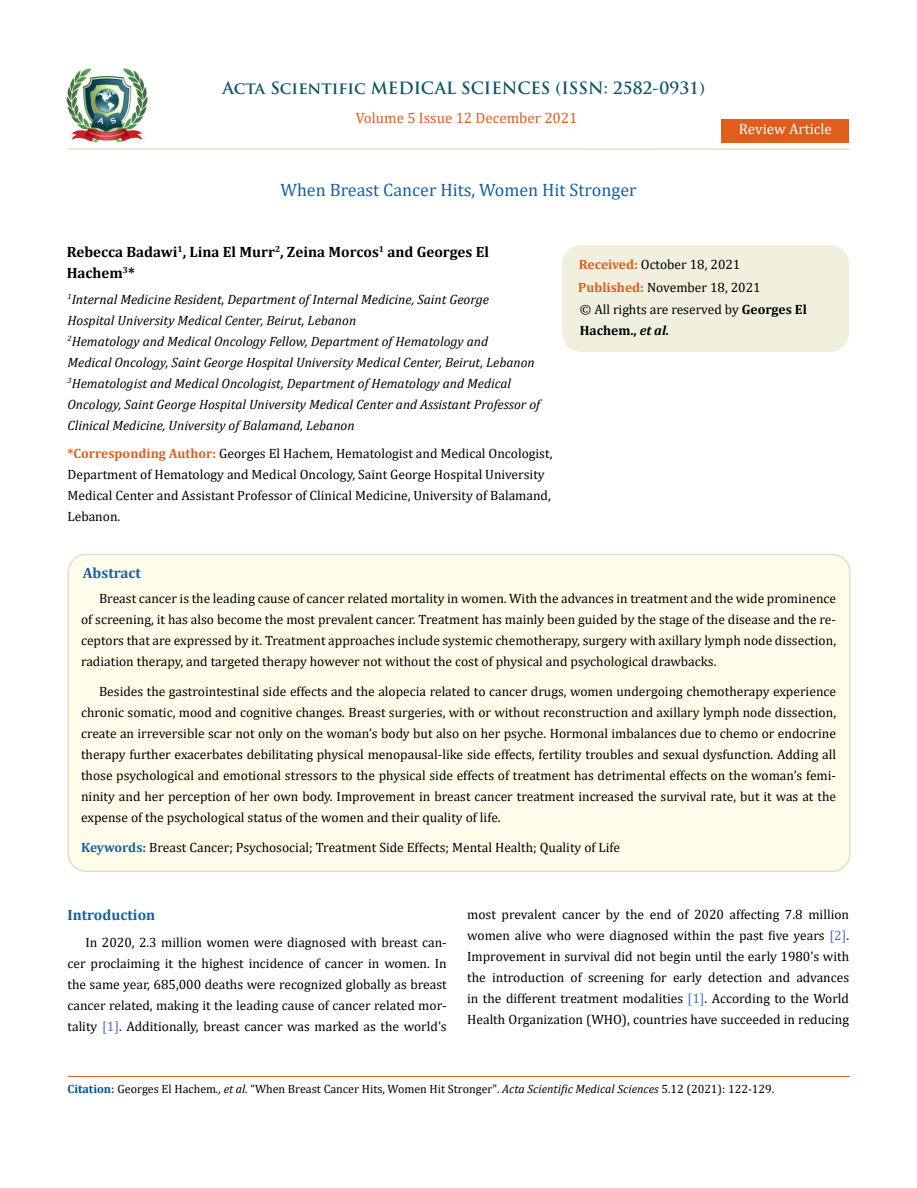
<style>
.page{position:relative;width:917px;height:1188px;background:#fff}
.page>*{position:absolute;margin:0;border:0;box-sizing:border-box;transform-origin:0 0}
.t1{font:18px "Cambria";color:#1560a6}
.t2{font:700 16.5px "Trajan Pro";color:#0e546a}
.t3{font:700 15px/21px "Cambria";color:#000}
.t4{font:15px "Cambria";color:#e05d1a}
.t5{font:700 15px "Cambria";color:#1560a6}
.t6{font:15px "Cambria";color:#fff}
.t7{font:13.5px/21px "Cambria";color:#000;text-align:justify}
.t8{font:italic 13.5px/21px "Cambria";color:#000}
.t9{font:12px "Cambria";color:#000}
.s1{font-weight:700;color:#e05d1a}
.s2{font-weight:700}
.s3{font-weight:700;font-style:italic}
.s4{font-weight:700;color:#1560a6}
.s5{color:#4472c4}
.s6{font-weight:700;color:#035089}
.s7{font-style:italic}
</style>
<div class="page">
<img style="left:67px;top:68px;width:80px;height:74px">
<div style="left:721px;top:119px;width:128px;height:23px;background:#e05d1a"></div>
<div style="left:563px;top:246px;width:285px;height:105px;background:#f1f0de;border-radius:18px"></div>
<div style="left:562px;top:245px;width:287px;height:107px;border:2px solid #f1f0de;border-radius:18px"></div>
<div style="left:68px;top:554px;width:781px;height:317px;background:#fffde9;border-radius:18px"></div>
<div style="left:67px;top:554px;width:783px;height:318px;border:2px solid #e0dfcd;border-radius:18px"></div>
<hr style="left:68px;top:1076px;width:781px;height:1px;background:#e05d1a">
<hr style="left:67px;top:148px;width:782px;height:2px;background:#e0dfcd">
<p class="t2" style="left:222px;top:77px;width:484px">Acta Scientific MEDICAL SCIENCES (ISSN: 2582-0931)</p>
<p class="t4" style="left:356px;top:109px;width:223px">Volume 5 Issue 12 December 2021</p>
<h1 class="t1" style="left:280px;top:180px;width:357px">When Breast Cancer Hits, Women Hit Stronger</h1>
<p class="t6" style="left:739px;top:120px;width:94px">Review Article</p>
<p class="t3" style="left:67px;top:241px;width:424px">Rebecca Badawi<sup>1</sup>, Lina El Murr<sup>2</sup>, Zeina Morcos<sup>1</sup> and Georges El<br>Hachem<sup>3</sup>*</p>
<p class="t8" style="left:67px;top:288px;width:474px"><sup>1</sup>Internal Medicine Resident, Department of Internal Medicine, Saint George<br>Hospital University Medical Center, Beirut, Lebanon<br><sup>2</sup>Hematology and Medical Oncology Fellow, Department of Hematology and<br>Medical Oncology, Saint George Hospital University Medical Center, Beirut, Lebanon <sup>3</sup>Hematologist and Medical Oncologist, Department of Hematology and Medical Oncology, Saint George Hospital University Medical Center and Assistant Professor of Clinical Medicine, University of Balamand, Lebanon</p>
<p class="t7" style="left:67px;top:442px;width:486px;text-align:left"><span class="s1">*Corresponding Author:</span> Georges El Hachem, Hematologist and Medical Oncologist, Department of Hematology and Medical Oncology, Saint George Hospital University Medical Center and Assistant Professor of Clinical Medicine, University of Balamand, Lebanon.</p>
<p class="t7" style="left:578px;top:253px;width:184px;line-height:23px"><span class="s1">Received:</span> October 18, 2021<br><span class="s1">Published:</span> November 18, 2021</p>
<p class="t7" style="left:580px;top:298px;width:228px">© All rights are reserved by <span class="s2">Georges El<br>Hachem.,</span> <span class="s3">et al.</span></p>
<p class="t5" style="left:83px;top:562px;width:60px">Abstract</p>
<p class="t7" style="left:81px;top:588px;width:756px;text-indent:18px">Breast cancer is the leading cause of cancer related mortality in women. With the advances in treatment and the wide prominence of screening, it has also become the most prevalent cancer. Treatment has mainly been guided by the stage of the disease and the re&shy;ceptors that are expressed by it. Treatment approaches include systemic chemotherapy, surgery with axillary lymph node dissection, radiation therapy, and targeted therapy however not without the cost of physical and psychological drawbacks.</p>
<p class="t7" style="left:81px;top:681px;width:756px;text-indent:18px">Besides the gastrointestinal side effects and the alopecia related to cancer drugs, women undergoing chemotherapy experience chronic somatic, mood and cognitive changes. Breast surgeries, with or without reconstruction and axillary lymph node dissection, create an irreversible scar not only on the woman’s body but also on her psyche. Hormonal imbalances due to chemo or endocrine therapy further exacerbates debilitating physical menopausal-like side effects, fertility troubles and sexual dysfunction. Adding all those psychological and emotional stressors to the physical side effects of treatment has detrimental effects on the woman’s femi&shy;ninity and her perception of her own body. Improvement in breast cancer treatment increased the survival rate, but it was at the expense of the psychological status of the women and their quality of life.</p>
<p class="t7" style="left:81px;top:837px;width:540px"><span class="s4">Keywords:</span> Breast Cancer; Psychosocial; Treatment Side Effects; Mental Health; Quality of Life</p>
<p class="t5" style="left:67px;top:904px;width:89px">Introduction</p>
<p class="t7" style="left:67px;top:932px;width:381px;text-indent:18px">In 2020, 2.3 million women were diagnosed with breast can&shy;cer proclaiming it the highest incidence of cancer in women. In the same year, 685,000 deaths were recognized globally as breast cancer related, making it the leading cause of cancer related mor&shy;tality <span class="s5">[1]</span>. Additionally, breast cancer was marked as the world’s</p>
<p class="t7" style="left:467px;top:904px;width:383px">most prevalent cancer by the end of 2020 affecting 7.8 million women alive who were diagnosed within the past five years <span class="s5">[2]</span>.<br>Improvement in survival did not begin until the early 1980’s with the introduction of screening for early detection and advances in the different treatment modalities <span class="s5">[1]</span>. According to the World Health Organization (WHO), countries have succeeded in reducing</p>
<p class="t9" style="left:68px;top:1082px;width:708px"><span class="s6">Citation:</span> Georges El Hachem<span class="s7">., et al.</span> “When Breast Cancer Hits, Women Hit Stronger". <span class="s7">Acta Scientific Medical Sciences</span> 5.12 (2021): 122-129.</p>
</div>
